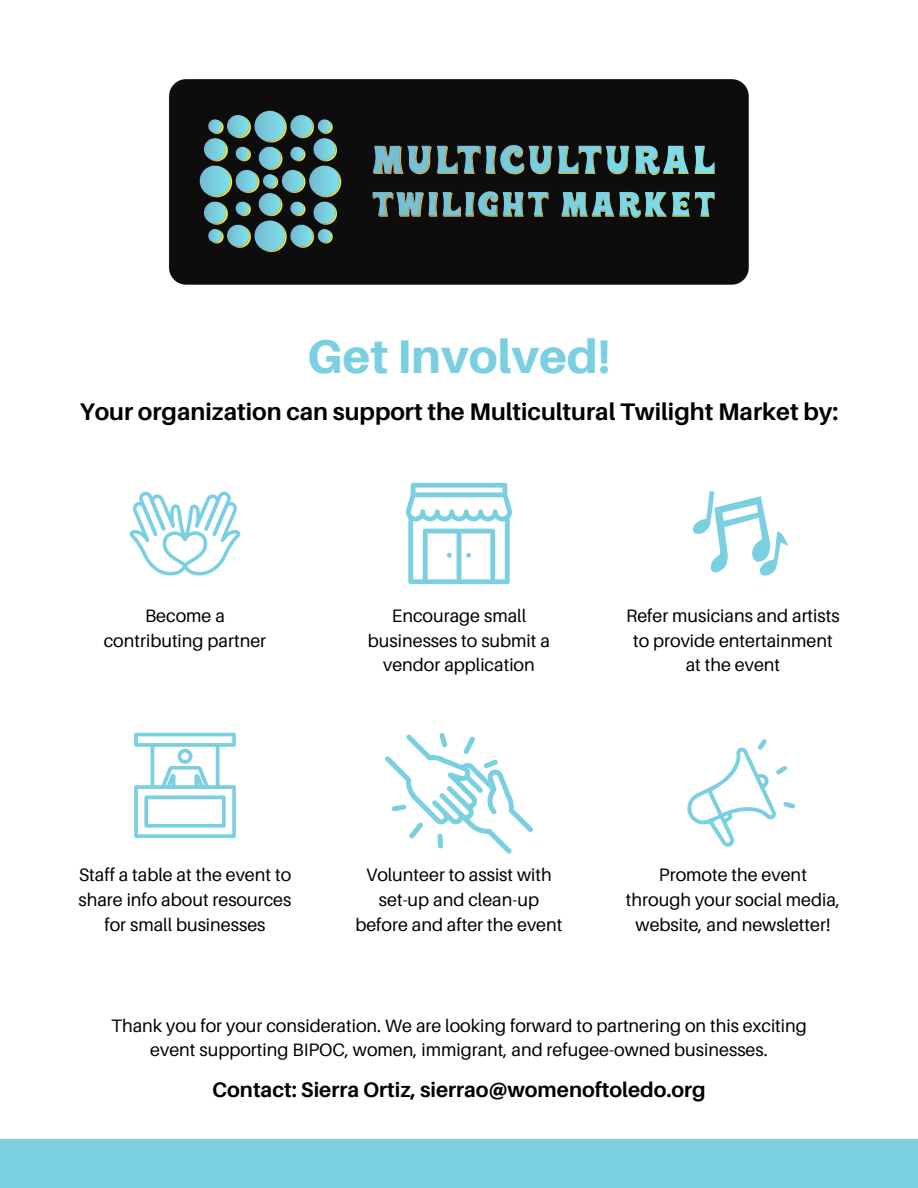
<style>
.page{position:relative;width:918px;height:1188px;background:#fff}
.page>*{position:absolute;margin:0;border:0;box-sizing:border-box;transform-origin:0 0}
.t1{font:800 47.25px "Aileron";color:#7ad0e0}
.t2{font:700 24px "Aileron";color:#000}
.t3{font:700 21px "Aileron";color:#000}
.t4{font:18px/24.8px "Aileron";color:#000;text-align:center}
</style>
<div class="page">
<div style="left:168px;top:79px;width:581px;height:206px;background:#0d0d0d"></div>
<svg style="left:129px;top:491px;width:111px;height:84px"></svg>
<svg style="left:693px;top:491px;width:95px;height:85px"></svg>
<svg style="left:687px;top:739px;width:108px;height:108px"></svg>
<svg style="left:385px;top:733px;width:148px;height:121px"></svg>
<svg style="left:134px;top:733px;width:102px;height:105px"></svg>
<svg style="left:406px;top:483px;width:106px;height:101px"></svg>
<div style="left:0;top:1140px;width:918px;height:48px;background:#7ad0e0"></div>
<img style="left:196px;top:104px;width:525px;height:155px">
<p class="t1" style="left:307px;top:327px;width:305px">Get Involved!</p>
<h1 class="t2" style="left:80px;top:397px;width:760px">Your organization can support the Multicultural Twilight Market by:</h1>
<h2 class="t4" style="left:104px;top:603px;width:164px">Become a contributing partner</h2>
<p class="t4" style="left:368px;top:603px;width:184px">Encourage small businesses to submit a vendor application</p>
<p class="t4" style="left:626px;top:603px;width:215px">Refer musicians and artists to provide entertainment at the event</p>
<p class="t4" style="left:78px;top:862px;width:214px">Staff a table at the event to share info about resources for small businesses</p>
<p class="t4" style="left:355px;top:862px;width:209px">Volunteer to assist with set-up and clean-up before and after the event</p>
<p class="t4" style="left:626px;top:862px;width:216px">Promote the event through your social media, website, and newsletter!</p>
<p class="t4" style="left:111px;top:1013px;width:697px">Thank you for your consideration. We are looking forward to partnering on this exciting event supporting BIPOC, women, immigrant, and refugee-owned businesses.</p>
<p class="t3" style="left:212px;top:1077px;width:495px">Contact: Sierra Ortiz, sierrao@womenoftoledo.org</p>
</div>
